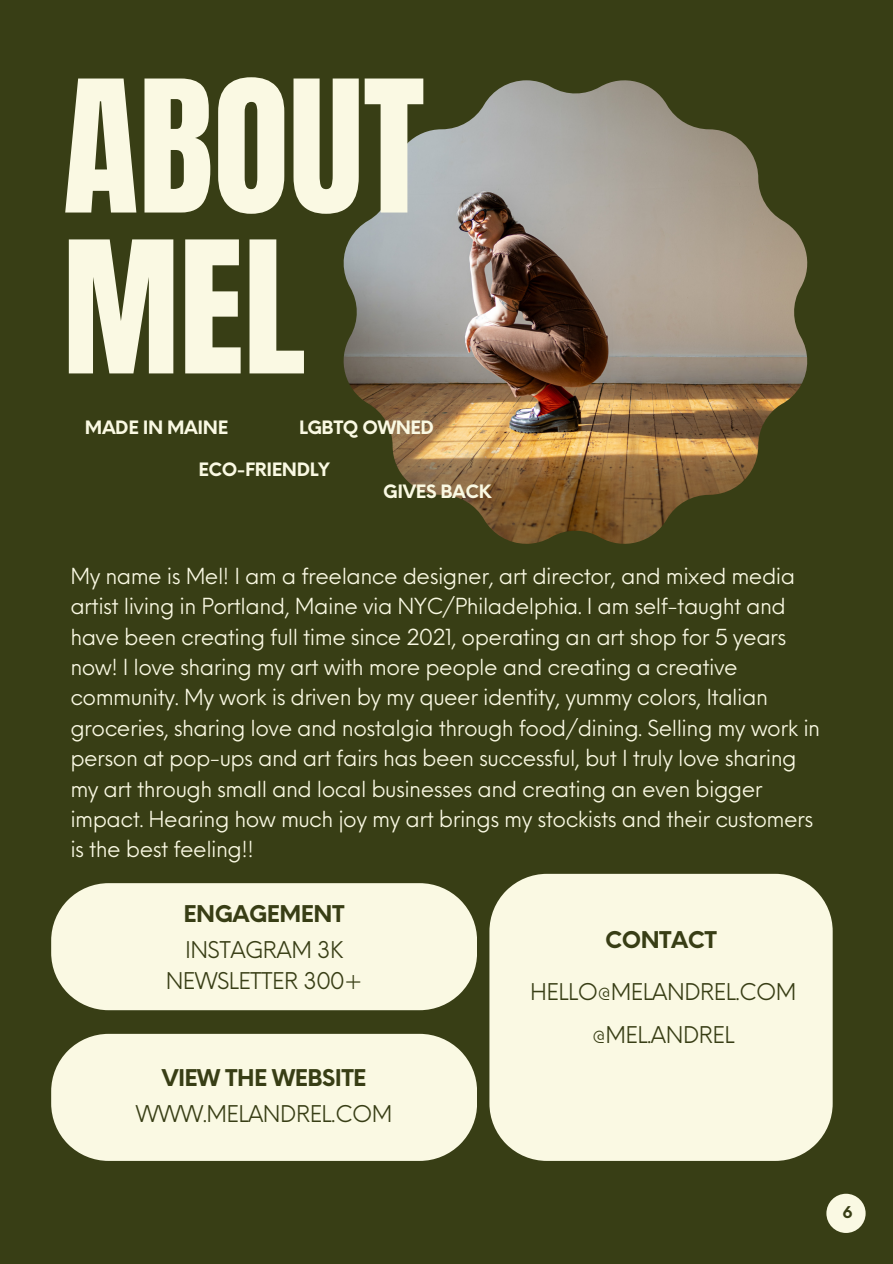
<style>
.page{position:relative;width:893px;height:1264px;background:#fff}
.page>*{position:absolute;margin:0;border:0;box-sizing:border-box;transform-origin:0 0}
.t1{font:156px/160.8px "Anton";color:#faf9e3}
.t2{font:22.5px/31.5px "Neue Einstellung";letter-spacing:-.025em;color:#383e15;text-align:center}
.t3{font:700 22.5px "Neue Einstellung";letter-spacing:-.025em;color:#383e15}
.t4{font:21.6px/30.3px "Neue Einstellung";letter-spacing:-.025em;color:#faf9e3}
.t5{font:700 18px "Neue Einstellung";letter-spacing:-.025em;color:#faf9e3}
.t6{font:700 15.9px "Neue Einstellung";color:#383e15}
</style>
<div class="page">
<div style="left:0;top:0;width:892px;height:1263px;background:#383e15"></div>
<img style="left:343px;top:80px;width:464px;height:464px">
<div style="left:826px;top:1193px;width:39px;height:39px;background:#faf9e3;border-radius:50%"></div>
<div style="left:51px;top:883px;width:426px;height:127px;background:#faf9e3"></div>
<div style="left:51px;top:1033px;width:426px;height:127px;background:#faf9e3"></div>
<div style="left:489px;top:873px;width:343px;height:287px;background:#faf9e3"></div>
<p class="t1" style="left:63px;top:69px;width:363px">ABOUT<br>MEL</p>
<p class="t5" style="left:85px;top:411px;width:145px">MADE IN MAINE</p>
<p class="t5" style="left:299px;top:411px;width:136px">LGBTQ OWNED</p>
<h4 class="t5" style="left:198px;top:452px;width:133px">ECO-FRIENDLY</h4>
<h2 class="t5" style="left:383px;top:475px;width:110px">GIVES BACK</h2>
<p class="t4" style="left:70px;top:558px;width:751px">My name is Mel! I am a freelance designer, art director, and mixed media artist living in Portland, Maine via NYC/Philadelphia. I am self-taught and have been creating full time since 2021, operating an art shop for 5 years now! I love sharing my art with more people and creating a creative community. My work is driven by my queer identity, yummy colors, Italian groceries, sharing love and nostalgia through food/dining. Selling my work in person at pop-ups and art fairs has been successful, but I truly love sharing my art through small and local businesses and creating an even bigger impact. Hearing how much joy my art brings my stockists and their customers is the best feeling!!</p>
<h3 class="t3" style="left:184px;top:893px;width:162px">ENGAGEMENT</h3>
<h2 class="t2" style="left:166px;top:931px;width:198px">INSTAGRAM 3K<br>NEWSLETTER 300+</h2>
<h2 class="t3" style="left:162px;top:1056px;width:206px">VIEW THE WEBSITE</h2>
<h3 class="t2" style="left:136px;top:1096px;width:258px">WWW.MELANDREL.COM</h3>
<h3 class="t3" style="left:605px;top:919px;width:113px">CONTACT</h3>
<h3 class="t2" style="left:530px;top:973px;width:268px">HELLO@MELANDREL.COM</h3>
<p class="t2" style="left:592px;top:1016px;width:144px">@MEL.ANDREL</p>
<p class="t6" style="left:842px;top:1198px;width:12px">6</p>
</div>
